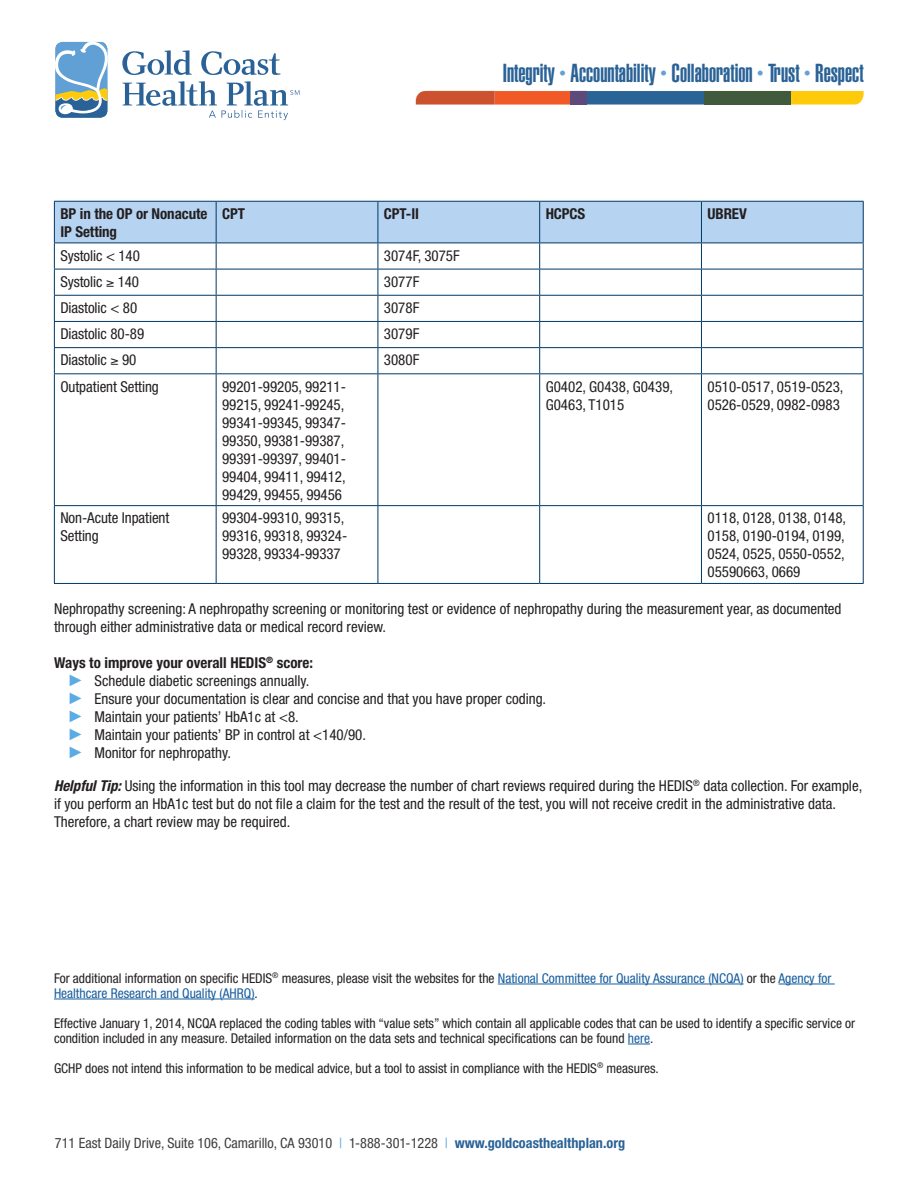
<style>
.page{position:relative;width:918px;height:1188px;background:#fff}
.page>*{position:absolute;margin:0;border:0;box-sizing:border-box;transform-origin:0 0}
.t1{font:25.65px "Helvetica LT Std Ultra Comp";color:#2a6297}
.t2{font:condensed 15px/18px "Helvetica Neue";color:#231f20}
.t3{font:700 condensed 15px/18px "Helvetica Neue";letter-spacing:-.005em;color:#231f20}
.t4{font:condensed 14.25px "Helvetica Neue";color:#3e3e3f}
.Form_Arrow_bullets{font:condensed 13.5px/15px "Helvetica Neue";color:#231f20}
.Form_Arrow_bullets-2{font:condensed 13.5px/15px "Helvetica Neue";color:#175d9e}
.s1{font-family:"Arial";font-stretch:normal;font-size:16.5px;color:#5aace5}
.s2{font-weight:700;font-style:italic}
.s3{color:#231f20}
.s4{color:#175d9e}
.s5{color:#5aace5}
.s6{font-weight:700;color:#2a6297}
</style>
<div class="page">
<svg style="left:416px;top:91px;width:448px;height:14px;background:#93714e"></svg>
<svg style="left:122px;top:50px;width:159px;height:25px"></svg>
<svg style="left:55px;top:41px;width:53px;height:77px"></svg>
<svg style="left:123px;top:81px;width:176px;height:39px"></svg>
<hr style="left:498px;top:984px;width:246px;height:1px;background:#175d9e">
<hr style="left:779px;top:984px;width:56px;height:1px;background:#175d9e">
<hr style="left:54px;top:999px;width:201px;height:1px;background:#175d9e">
<svg style="left:628px;top:1044px;width:22px;height:1px"></svg>
<svg style="left:54px;top:201px;width:810px;height:172px"></svg>
<hr style="left:54px;top:373px;width:162px;height:1px;background:#003864">
<hr style="left:54px;top:374px;width:1px;height:131px;background:#003864">
<hr style="left:216px;top:373px;width:162px;height:1px;background:#003864">
<hr style="left:216px;top:374px;width:1px;height:131px;background:#003864">
<hr style="left:378px;top:373px;width:162px;height:1px;background:#003864">
<hr style="left:378px;top:374px;width:1px;height:131px;background:#003864">
<hr style="left:540px;top:373px;width:161px;height:1px;background:#003864">
<hr style="left:539px;top:374px;width:1px;height:131px;background:#003864">
<hr style="left:701px;top:373px;width:163px;height:1px;background:#003864">
<hr style="left:701px;top:374px;width:1px;height:131px;background:#003864">
<hr style="left:863px;top:374px;width:1px;height:131px;background:#003864">
<hr style="left:54px;top:505px;width:162px;height:1px;background:#003864">
<hr style="left:54px;top:506px;width:1px;height:77px;background:#003864">
<hr style="left:216px;top:505px;width:162px;height:1px;background:#003864">
<hr style="left:216px;top:506px;width:1px;height:77px;background:#003864">
<hr style="left:378px;top:505px;width:162px;height:1px;background:#003864">
<hr style="left:378px;top:506px;width:1px;height:77px;background:#003864">
<hr style="left:540px;top:505px;width:161px;height:1px;background:#003864">
<hr style="left:539px;top:506px;width:1px;height:77px;background:#003864">
<hr style="left:701px;top:505px;width:163px;height:1px;background:#003864">
<hr style="left:701px;top:506px;width:1px;height:77px;background:#003864">
<hr style="left:863px;top:506px;width:1px;height:77px;background:#003864">
<hr style="left:54px;top:583px;width:162px;height:1px;background:#003864">
<hr style="left:216px;top:583px;width:162px;height:1px;background:#003864">
<hr style="left:378px;top:583px;width:162px;height:1px;background:#003864">
<hr style="left:540px;top:583px;width:161px;height:1px;background:#003864">
<hr style="left:701px;top:583px;width:163px;height:1px;background:#003864">
<h1 class="t1" style="left:503px;top:58px;width:362px">Integrity <sup>•</sup> Accountability <sup>•</sup> Collaboration <sup>•</sup> Trust <sup>•</sup> Respect</h1>
<p class="t3" style="left:60px;top:204px;width:149px">BP in the OP or Nonacute<br>IP Setting</p>
<p class="t3" style="left:222px;top:204px;width:24px">CPT</p>
<p class="t3" style="left:384px;top:204px;width:37px">CPT-II</p>
<p class="t3" style="left:546px;top:204px;width:41px">HCPCS</p>
<p class="t3" style="left:707px;top:204px;width:41px">UBREV</p>
<p class="t2" style="left:60px;top:246px;width:81px">Systolic &lt; 140</p>
<p class="t2" style="left:384px;top:246px;width:77px">3074F, 3075F</p>
<p class="t2" style="left:60px;top:272px;width:80px">Systolic ≥ 140</p>
<p class="t2" style="left:384px;top:272px;width:37px">3077F</p>
<p class="t2" style="left:60px;top:299px;width:78px">Diastolic &lt; 80</p>
<p class="t2" style="left:384px;top:299px;width:37px">3078F</p>
<p class="t2" style="left:60px;top:325px;width:85px">Diastolic 80-89</p>
<p class="t2" style="left:384px;top:325px;width:37px">3079F</p>
<p class="t2" style="left:60px;top:351px;width:78px">Diastolic ≥ 90</p>
<p class="t2" style="left:384px;top:351px;width:37px">3080F</p>
<p class="t2" style="left:60px;top:377px;width:100px">Outpatient Setting</p>
<p class="t2" style="left:222px;top:377px;width:125px;text-align:justify">99201-99205, 99211- 99215, 99241-99245, 99341-99345, 99347- 99350, 99381-99387, 99391-99397, 99401- 99404, 99411, 99412, 99429, 99455, 99456</p>
<p class="t2" style="left:546px;top:377px;width:129px">G0402, G0438, G0439,<br>G0463, T1015</p>
<p class="t2" style="left:707px;top:377px;width:138px">0510-0517, 0519-0523,<br>0526-0529, 0982-0983</p>
<p class="t2" style="left:60px;top:509px;width:111px">Non-Acute Inpatient<br>Setting</p>
<p class="t2" style="left:222px;top:509px;width:127px">99304-99310, 99315,<br>99316, 99318, 99324-<br>99328, 99334-99337</p>
<p class="t2" style="left:707px;top:509px;width:140px;text-align:justify">0118, 0128, 0138, 0148, 0158, 0190-0194, 0199, 0524, 0525, 0550-0552, 05590663, 0669</p>
<p class="t2" style="left:54px;top:599px;width:789px">Nephropathy screening: A nephropathy screening or monitoring test or evidence of nephropathy during the measurement year, as documented through either administrative data or medical record review.</p>
<p class="t3" style="left:54px;top:653px;width:261px">Ways to improve your overall HEDIS<sup>®</sup> score:</p>
<p class="t2" style="left:68px;top:671px;width:243px"><span class="s1">►</span> Schedule diabetic screenings annually.</p>
<p class="t2" style="left:68px;top:689px;width:480px"><span class="s1">►</span> Ensure your documentation is clear and concise and that you have proper coding.</p>
<p class="t2" style="left:68px;top:707px;width:233px"><span class="s1">►</span> Maintain your patients’ HbA1c at &lt;8.</p>
<p class="t2" style="left:68px;top:725px;width:300px"><span class="s1">►</span> Maintain your patients’ BP in control at &lt;140/90.</p>
<p class="t2" style="left:68px;top:743px;width:165px"><span class="s1">►</span> Monitor for nephropathy.</p>
<p class="t2" style="left:54px;top:776px;width:810px"><span class="s2">Helpful Tip:</span> Using the information in this tool may decrease the number of chart reviews required during the HEDIS<sup>®</sup> data collection. For example, if you perform an HbA1c test but do not file a claim for the test and the result of the test, you will not receive credit in the administrative data.<br>Therefore, a chart review may be required.</p>
<p class="Form_Arrow_bullets-2" style="left:54px;top:970px;width:779px"><span class="s3">For additional information on specific HEDIS</span><sup>®</sup> <span class="s3">measures, please visit the websites for the</span> National Committee for Quality Assurance (NCQA) <span class="s3">or the</span> Agency for<br>Healthcare Research and Quality (AHRQ)<span class="s3">.</span></p>
<p class="Form_Arrow_bullets" style="left:54px;top:1015px;width:803px">Effective January 1, 2014, NCQA replaced the coding tables with “value sets” which contain all applicable codes that can be used to identify a specific service or condition included in any measure. Detailed information on the data sets and technical specifications can be found <span class="s4">here</span>.</p>
<p class="Form_Arrow_bullets" style="left:54px;top:1060px;width:606px">GCHP does not intend this information to be medical advice, but a tool to assist in compliance with the HEDIS<sup>®</sup> measures.</p>
<p class="t4" style="left:55px;top:1135px;width:572px">711 East Daily Drive, Suite 106, Camarillo, CA 93010 <span class="s5">|</span> 1-888-301-1228 <span class="s5">|</span> <span class="s6">www.goldcoasthealthplan.org</span></p>
</div>
